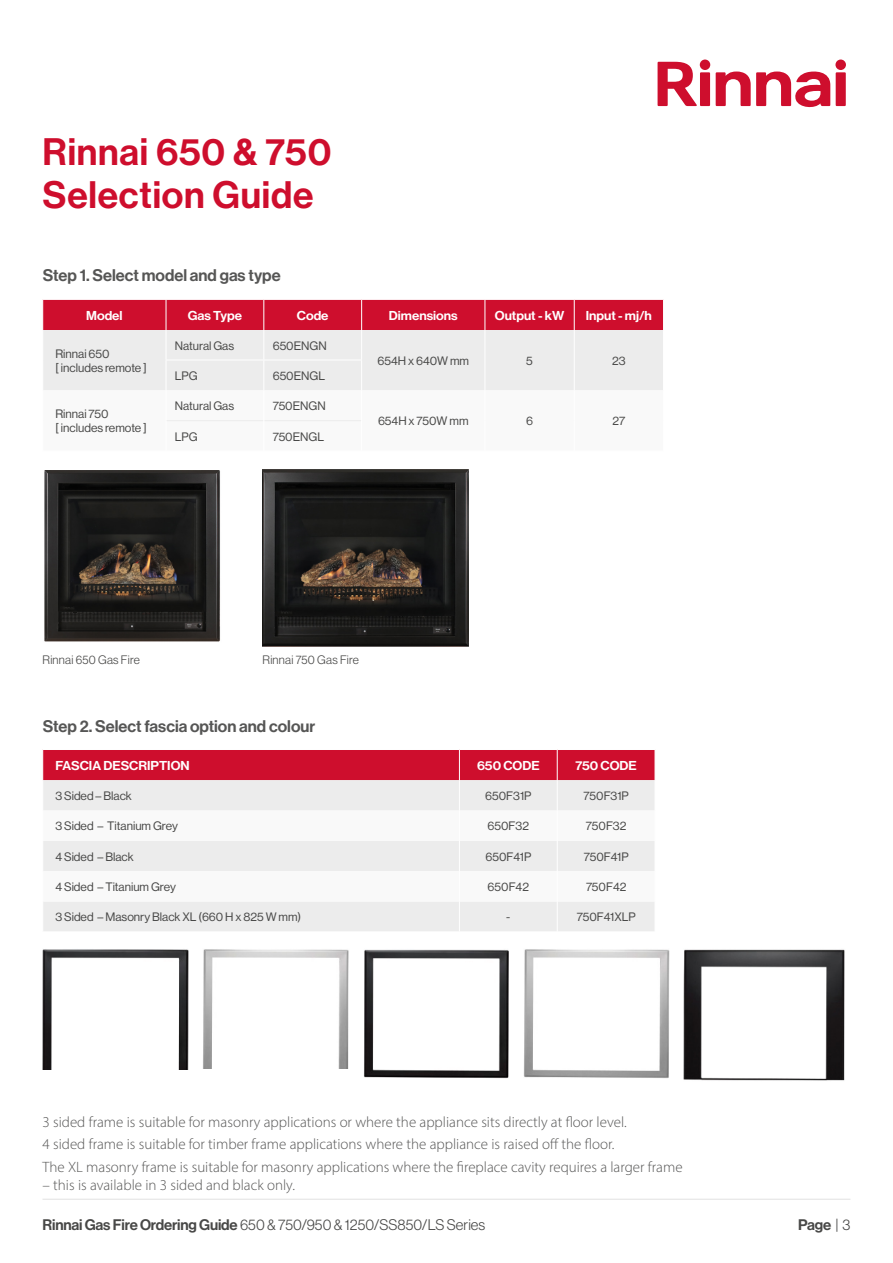
<style>
.page{position:relative;width:893px;height:1263px;background:#fff}
.page>*{position:absolute;margin:0;border:0;box-sizing:border-box;transform-origin:0 0}
.RB_Primary_Heading_White{font:37.5px "N Haas Grotesk DS Pro 65 Md";letter-spacing:.02em;color:#ce0e2d}
.Body_copy{font:16.5px "N Haas Grotesk DS Pro 65 Md";color:#565655}
.Body_copy-2{font:300 15px "Myriad Pro";color:#565655}
.t1{font:15px "N Haas Grotesk DS Pro 45 Lt";letter-spacing:.005em;color:#484847}
.t2{font:15px "N Haas Grotesk DS Pro 65 Md";color:#484847}
.t3{font:12.6px "N Haas Grotesk DS Pro 65 Md";color:#fff;scale:1.06 1}
.TABLE_COPY_for_interactive_panel_2020{font:12px "N Haas Grotesk DS Pro 55 Rg";color:#484847}
.t4{font:12px "N Haas Grotesk DS Pro 45 Lt";letter-spacing:.02em;color:#484847}
.s1{font-family:"N Haas Grotesk DS Pro 65 Md"}
.s2{font-family:"N Haas Grotesk DS Pro 45 Lt"}
</style>
<div class="page">
<hr style="left:43px;top:1199px;width:807px;height:1px;background:#e1e1e1">
<div style="left:700px;top:60px;width:10px;height:10px;background:#ce0e2d;border-radius:50%"></div>
<div style="left:700px;top:72px;width:10px;height:34px;background:#ce0e2d"></div>
<div style="left:835px;top:60px;width:11px;height:10px;background:#ce0e2d;border-radius:50%"></div>
<div style="left:836px;top:72px;width:10px;height:34px;background:#ce0e2d"></div>
<svg style="left:658px;top:62px;width:39px;height:44px"></svg>
<svg style="left:716px;top:71px;width:114px;height:37px"></svg>
<img style="left:44px;top:470px;width:176px;height:172px">
<svg style="left:43px;top:300px;width:620px;height:90px;background:#e2a2ac"></svg>
<hr style="left:166px;top:360px;width:98px;height:1px;background:#fff">
<hr style="left:264px;top:360px;width:98px;height:1px;background:#fff">
<hr style="left:166px;top:420px;width:97px;height:1px;background:#ececec">
<hr style="left:264px;top:420px;width:97px;height:1px;background:#ececec">
<hr style="left:166px;top:300px;width:1px;height:30px;background:#fff">
<hr style="left:263px;top:300px;width:1px;height:30px;background:#fff">
<hr style="left:361px;top:300px;width:1px;height:30px;background:#fff">
<hr style="left:485px;top:300px;width:1px;height:30px;background:#fff">
<hr style="left:574px;top:300px;width:1px;height:30px;background:#fff">
<hr style="left:166px;top:330px;width:1px;height:30px;background:#fff">
<hr style="left:263px;top:330px;width:1px;height:30px;background:#fff">
<hr style="left:361px;top:330px;width:1px;height:30px;background:#fff">
<hr style="left:485px;top:330px;width:1px;height:30px;background:#fff">
<hr style="left:574px;top:330px;width:1px;height:30px;background:#fff">
<hr style="left:485px;top:360px;width:1px;height:30px;background:#fff">
<hr style="left:574px;top:360px;width:1px;height:30px;background:#fff">
<hr style="left:166px;top:360px;width:1px;height:30px;background:#fff">
<hr style="left:263px;top:360px;width:1px;height:30px;background:#fff">
<hr style="left:361px;top:360px;width:1px;height:30px;background:#fff">
<hr style="left:166px;top:390px;width:1px;height:31px;background:#fff">
<div style="left:43px;top:750px;width:612px;height:30px;background:#ce0e2d"></div>
<div style="left:43px;top:780px;width:612px;height:151px;background:#ececec"></div>
<svg style="left:43px;top:810px;width:612px;height:91px"></svg>
<hr style="left:459px;top:750px;width:1px;height:30px;background:#fff">
<hr style="left:557px;top:750px;width:1px;height:30px;background:#fff">
<hr style="left:459px;top:780px;width:1px;height:30px;background:#fff">
<hr style="left:557px;top:780px;width:1px;height:30px;background:#fff">
<hr style="left:459px;top:810px;width:1px;height:31px;background:#fff">
<hr style="left:557px;top:810px;width:1px;height:31px;background:#fff">
<hr style="left:459px;top:841px;width:1px;height:30px;background:#fff">
<hr style="left:557px;top:841px;width:1px;height:30px;background:#fff">
<hr style="left:459px;top:871px;width:1px;height:30px;background:#fff">
<hr style="left:557px;top:871px;width:1px;height:30px;background:#fff">
<hr style="left:459px;top:901px;width:1px;height:31px;background:#fff">
<hr style="left:557px;top:901px;width:1px;height:31px;background:#fff">
<img style="left:263px;top:470px;width:205px;height:177px">
<img style="left:43px;top:949px;width:146px;height:120px">
<img style="left:203px;top:949px;width:146px;height:119px">
<img style="left:364px;top:949px;width:145px;height:129px">
<img style="left:523px;top:949px;width:147px;height:129px">
<img style="left:684px;top:949px;width:161px;height:132px">
<p class="RB_Primary_Heading_White" style="left:43px;top:130px;width:290px">Rinnai 650 &amp; 750</p>
<p class="RB_Primary_Heading_White" style="left:43px;top:173px;width:272px">Selection Guide</p>
<p class="Body_copy" style="left:43px;top:266px;width:239px">Step 1. Select model and gas type</p>
<p class="t3" style="left:86px;top:308px;width:36px">Model</p>
<p class="t3" style="left:188px;top:308px;width:53px">Gas Type</p>
<p class="t3" style="left:297px;top:308px;width:31px">Code</p>
<p class="t3" style="left:389px;top:308px;width:66px">Dimensions</p>
<p class="t3" style="left:495px;top:308px;width:67px">Output - kW</p>
<p class="t3" style="left:586px;top:308px;width:64px">Input - mj/h</p>
<p class="TABLE_COPY_for_interactive_panel_2020" style="left:55px;top:347px;width:56px">Rinnai 650</p>
<p class="TABLE_COPY_for_interactive_panel_2020" style="left:55px;top:361px;width:93px">[ includes remote ]</p>
<p class="TABLE_COPY_for_interactive_panel_2020" style="left:175px;top:338px;width:61px">Natural Gas</p>
<p class="TABLE_COPY_for_interactive_panel_2020" style="left:273px;top:338px;width:56px">650ENGN</p>
<p class="TABLE_COPY_for_interactive_panel_2020" style="left:377px;top:354px;width:93px">654H x 640W mm</p>
<p class="TABLE_COPY_for_interactive_panel_2020" style="left:526px;top:354px;width:8px">5</p>
<p class="TABLE_COPY_for_interactive_panel_2020" style="left:612px;top:354px;width:15px">23</p>
<p class="TABLE_COPY_for_interactive_panel_2020" style="left:175px;top:369px;width:24px">LPG</p>
<p class="TABLE_COPY_for_interactive_panel_2020" style="left:273px;top:369px;width:54px">650ENGL</p>
<p class="TABLE_COPY_for_interactive_panel_2020" style="left:55px;top:407px;width:55px">Rinnai 750</p>
<p class="TABLE_COPY_for_interactive_panel_2020" style="left:55px;top:421px;width:93px">[ includes remote ]</p>
<p class="TABLE_COPY_for_interactive_panel_2020" style="left:175px;top:399px;width:61px">Natural Gas</p>
<p class="TABLE_COPY_for_interactive_panel_2020" style="left:273px;top:399px;width:55px">750ENGN</p>
<p class="TABLE_COPY_for_interactive_panel_2020" style="left:175px;top:430px;width:24px">LPG</p>
<p class="TABLE_COPY_for_interactive_panel_2020" style="left:273px;top:430px;width:53px">750ENGL</p>
<p class="TABLE_COPY_for_interactive_panel_2020" style="left:378px;top:414px;width:92px">654H x 750W mm</p>
<p class="TABLE_COPY_for_interactive_panel_2020" style="left:526px;top:414px;width:8px">6</p>
<p class="TABLE_COPY_for_interactive_panel_2020" style="left:613px;top:414px;width:14px">27</p>
<p class="t4" style="left:43px;top:653px;width:99px">Rinnai 650 Gas Fire</p>
<p class="t4" style="left:263px;top:653px;width:98px">Rinnai 750 Gas Fire</p>
<p class="Body_copy" style="left:43px;top:716px;width:274px">Step 2. Select fascia option and colour</p>
<p class="t3" style="left:55px;top:758px;width:128px">FASCIA DESCRIPTION</p>
<p class="t3" style="left:477px;top:758px;width:61px">650 CODE</p>
<p class="t3" style="left:575px;top:758px;width:60px">750 CODE</p>
<p class="TABLE_COPY_for_interactive_panel_2020" style="left:55px;top:789px;width:78px">3 Sided – Black</p>
<p class="TABLE_COPY_for_interactive_panel_2020" style="left:485px;top:789px;width:48px">650F31P</p>
<p class="TABLE_COPY_for_interactive_panel_2020" style="left:584px;top:789px;width:47px">750F31P</p>
<p class="TABLE_COPY_for_interactive_panel_2020" style="left:55px;top:819px;width:124px">3 Sided – Titanium Grey</p>
<p class="TABLE_COPY_for_interactive_panel_2020" style="left:488px;top:819px;width:43px">650F32</p>
<p class="TABLE_COPY_for_interactive_panel_2020" style="left:586px;top:819px;width:42px">750F32</p>
<p class="TABLE_COPY_for_interactive_panel_2020" style="left:55px;top:850px;width:80px">4 Sided – Black</p>
<p class="TABLE_COPY_for_interactive_panel_2020" style="left:485px;top:850px;width:47px">650F41P</p>
<p class="TABLE_COPY_for_interactive_panel_2020" style="left:584px;top:850px;width:46px">750F41P</p>
<p class="TABLE_COPY_for_interactive_panel_2020" style="left:55px;top:880px;width:122px">4 Sided – Titanium Grey</p>
<p class="TABLE_COPY_for_interactive_panel_2020" style="left:488px;top:880px;width:43px">650F42</p>
<p class="TABLE_COPY_for_interactive_panel_2020" style="left:586px;top:880px;width:42px">750F42</p>
<p class="TABLE_COPY_for_interactive_panel_2020" style="left:55px;top:910px;width:247px">3 Sided – Masonry Black XL (660 H x 825 W mm)</p>
<p class="TABLE_COPY_for_interactive_panel_2020" style="left:506px;top:910px;width:6px">-</p>
<p class="TABLE_COPY_for_interactive_panel_2020" style="left:577px;top:910px;width:60px">750F41XLP</p>
<p class="Body_copy-2" style="left:43px;top:1113px;width:586px">3 sided frame is suitable for masonry applications or where the appliance sits directly at floor level.</p>
<p class="Body_copy-2" style="left:43px;top:1135px;width:573px">4 sided frame is suitable for timber frame applications where the appliance is raised off the floor.</p>
<p class="Body_copy-2" style="left:43px;top:1157px;width:642px">The XL masonry frame is suitable for masonry applications where the fireplace cavity requires a larger frame</p>
<p class="Body_copy-2" style="left:43px;top:1175px;width:254px">– this is available in 3 sided and black only.</p>
<p class="t1" style="left:43px;top:1216px;width:444px"><span class="s1">Rinnai Gas Fire Ordering Guide</span> 650 &amp; 750/950 &amp; 1250/SS850/LS Series</p>
<p class="t2" style="left:798px;top:1216px;width:54px">Page <span class="s2">| 3</span></p>
</div>
